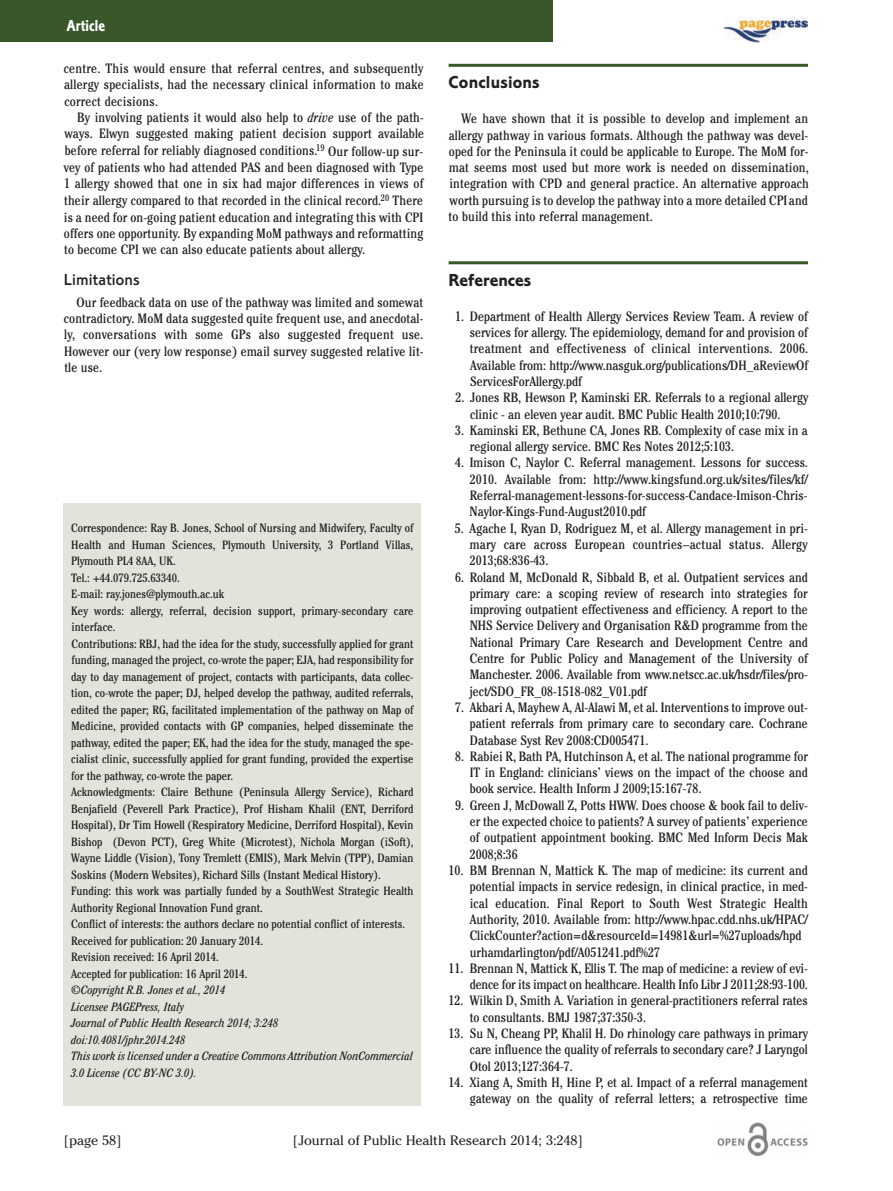
<style>
.page{position:relative;width:893px;height:1191px;background:#fff}
.page>*{position:absolute;margin:0;border:0;box-sizing:border-box;transform-origin:0 0}
.t1{font:18px "Corinthian Bold Plain";letter-spacing:.01em;color:#231f20}
.t2{font:16.5px "Corinthian Medium Plain";letter-spacing:.01em;color:#231f20}
.t3{font:16.5px "Corinthian Bold Condensed Plain";color:#fff}
.t4{font:condensed 13.5px/16.4px "Cheltenham";color:#231f20;text-align:justify}
.t5{font:13.5px "Cheltenham";color:#231f20}
.t6{font:condensed 12px/16.5px "Cheltenham";color:#231f20}
.t7{font:italic condensed 12px/16.5px "Cheltenham";color:#231f20}
.s1{font-style:italic}
</style>
<div class="page">
<div style="left:0;top:0;width:552px;height:41px;background:#395728"></div>
<hr style="left:449px;top:64px;width:359px;height:3px;background:#395728">
<hr style="left:449px;top:261px;width:359px;height:3px;background:#395728">
<img style="left:717px;top:1123px;width:91px;height:33px">
<img style="left:723px;top:17px;width:84px;height:26px">
<div style="left:64px;top:503px;width:357px;height:602px;background:#e2e4db"></div>
<p class="t3" style="left:66px;top:20px;width:40px">Article</p>
<p class="t4" style="left:64px;top:62px;width:361px">centre. This would ensure that referral centres, and subsequently allergy specialists, had the necessary clinical information to make correct decisions.</p>
<p class="t4" style="left:64px;top:110px;width:362px;text-indent:13px">By involving patients it would also help to <span class="s1">drive</span> use of the path&shy;ways. Elwyn suggested making patient decision support available before referral for reliably diagnosed conditions.<sup>19</sup> Our follow-up sur&shy;vey of patients who had attended PAS and been diagnosed with Type 1 allergy showed that one in six had major differences in views of their allergy compared to that recorded in the clinical record.<sup>20</sup> There is a need for on-going patient education and integrating this with CPI offers one opportunity. By expanding MoM pathways and reformatting to become CPI we can also educate patients about allergy.</p>
<p class="t2" style="left:64px;top:274px;width:78px">Limitations</p>
<p class="t4" style="left:64px;top:295px;width:361px;text-indent:13px">Our feedback data on use of the pathway was limited and somewat contradictory. MoM data suggested quite frequent use, and anecdotal&shy;ly, conversations with some GPs also suggested frequent use.<br>However our (very low response) email survey suggested relative lit&shy;tle use.</p>
<p class="t6" style="left:71px;top:521px;width:344px">Correspondence: Ray B. Jones, School of Nursing and Midwifery, Faculty of Health and Human Sciences, Plymouth University, 3 Portland Villas, Plymouth PL4 8AA, UK.<br>Tel.: +44.079.725.63340.<br>E-mail: ray.jones@plymouth.ac.uk<br>Key words: allergy, referral, decision support, primary-secondary care interface.<br>Contributions: RBJ, had the idea for the study, successfully applied for grant funding, managed the project, co-wrote the paper; EJA, had responsibility for day to day management of project, contacts with participants, data collec&shy;tion, co-wrote the paper; DJ, helped develop the pathway, audited referrals, edited the paper; RG, facilitated implementation of the pathway on Map of Medicine, provided contacts with GP companies, helped disseminate the pathway, edited the paper; EK, had the idea for the study, managed the spe&shy;cialist clinic, successfully applied for grant funding, provided the expertise for the pathway, co-wrote the paper.<br>Acknowledgments: Claire Bethune (Peninsula Allergy Service), Richard Benjafield (Peverell Park Practice), Prof Hisham Khalil (ENT, Derriford Hospital), Dr Tim Howell (Respiratory Medicine, Derriford Hospital), Kevin Bishop (Devon PCT), Greg White (Microtest), Nichola Morgan (iSoft), Wayne Liddle (Vision), Tony Tremlett (EMIS), Mark Melvin (TPP), Damian Soskins (Modern Websites), Richard Sills (Instant Medical History).<br>Funding: this work was partially funded by a SouthWest Strategic Health Authority Regional Innovation Fund grant.<br>Conflict of interests: the authors declare no potential conflict of interests.<br>Received for publication: 20 January 2014.<br>Revision received: 16 April 2014.<br>Accepted for publication: 16 April 2014.</p>
<p class="t7" style="left:71px;top:983px;width:344px">©Copyright R.B. Jones et al., 2014<br>Licensee PAGEPress, Italy<br>Journal of Public Health Research 2014; 3:248<br>doi:10.4081/jphr.2014.248<br>This work is licensed under a Creative Commons Attribution NonCommercial 3.0 License (CC BY-NC 3.0).</p>
<h1 class="t1" style="left:449px;top:76px;width:93px">Conclusions</h1>
<p class="t4" style="left:449px;top:112px;width:362px;text-indent:13px">We have shown that it is possible to develop and implement an allergy pathway in various formats. Although the pathway was devel&shy;oped for the Peninsula it could be applicable to Europe. The MoM for&shy;mat seems most used but more work is needed on dissemination, integration with CPD and general practice. An alternative approach worth pursuing is to develop the pathway into a more detailed CPI and to build this into referral management.</p>
<h1 class="t1" style="left:449px;top:273px;width:84px">References</h1>
<p class="t4" style="left:470px;top:309px;width:340px;text-indent:-15px">1. Department of Health Allergy Services Review Team. A review of services for allergy. The epidemiology, demand for and provision of treatment and effectiveness of clinical interventions. 2006.<br>Available from: http://www.nasguk.org/publications/DH_aReviewOf ServicesForAllergy.pdf</p>
<p class="t4" style="left:470px;top:391px;width:340px;text-indent:-15px">2. Jones RB, Hewson P, Kaminski ER. Referrals to a regional allergy clinic - an eleven year audit. BMC Public Health 2010;10:790.</p>
<p class="t4" style="left:470px;top:423px;width:340px;text-indent:-15px">3. Kaminski ER, Bethune CA, Jones RB. Complexity of case mix in a regional allergy service. BMC Res Notes 2012;5:103.</p>
<p class="t4" style="left:470px;top:456px;width:340px;text-indent:-14px">4. Imison C, Naylor C. Referral management. Lessons for success.<br>2010. Available from: http://www.kingsfund.org.uk/sites/files/kf/ Referral-management-lessons-for-success-Candace-Imison-Chris-Naylor-Kings-Fund-August2010.pdf</p>
<p class="t4" style="left:470px;top:521px;width:340px;text-indent:-15px">5. Agache I, Ryan D, Rodriguez M, et al. Allergy management in pri&shy;mary care across European countries–actual status. Allergy 2013;68:836-43.</p>
<p class="t4" style="left:470px;top:570px;width:340px;text-indent:-15px">6. Roland M, McDonald R, Sibbald B, et al. Outpatient services and primary care: a scoping review of research into strategies for improving outpatient effectiveness and efficiency. A report to the NHS Service Delivery and Organisation R&amp;D programme from the National Primary Care Research and Development Centre and Centre for Public Policy and Management of the University of Manchester. 2006. Available from www.netscc.ac.uk/hsdr/files/pro&shy;ject/SDO_FR_08-1518-082_V01.pdf</p>
<p class="t4" style="left:470px;top:700px;width:340px;text-indent:-15px">7. Akbari A, Mayhew A, Al-Alawi M, et al. Interventions to improve out&shy;patient referrals from primary care to secondary care. Cochrane Database Syst Rev 2008:CD005471.</p>
<p class="t4" style="left:470px;top:749px;width:340px;text-indent:-15px">8. Rabiei R, Bath PA, Hutchinson A, et al. The national programme for IT in England: clinicians’ views on the impact of the choose and book service. Health Inform J 2009;15:167-78.</p>
<p class="t4" style="left:470px;top:798px;width:340px;text-indent:-15px">9. Green J, McDowall Z, Potts HWW. Does choose &amp; book fail to deliv&shy;er the expected choice to patients? A survey of patients’ experience of outpatient appointment booking. BMC Med Inform Decis Mak 2008;8:36</p>
<p class="t4" style="left:470px;top:863px;width:340px;text-align:left;text-indent:-21px">10. BM Brennan N, Mattick K. The map of medicine: its current and potential impacts in service redesign, in clinical practice, in med&shy;ical education. Final Report to South West Strategic Health Authority, 2010. Available from: http://www.hpac.cdd.nhs.uk/HPAC/ ClickCounter?action=d&amp;resourceId=14981&amp;url=%27uploads/hpd urhamdarlington/pdf/A051241.pdf%27</p>
<p class="t4" style="left:448px;top:961px;width:361px;text-align:right">11. Brennan N, Mattick K, Ellis T. The map of medicine: a review of evi&shy;dence for its impact on healthcare. Health Info Libr J 2011;28:93-100.</p>
<p class="t4" style="left:470px;top:993px;width:340px;text-indent:-21px">12. Wilkin D, Smith A. Variation in general-practitioners referral rates to consultants. BMJ 1987;37:350-3.</p>
<p class="t4" style="left:470px;top:1026px;width:340px;text-indent:-21px">13. Su N, Cheang PP, Khalil H. Do rhinology care pathways in primary care influence the quality of referrals to secondary care? J Laryngol Otol 2013;127:364-7.</p>
<p class="t4" style="left:449px;top:1075px;width:361px;text-align:right">14. Xiang A, Smith H, Hine P, et al. Impact of a referral management gateway on the quality of referral letters; a retrospective time</p>
<p class="t5" style="left:64px;top:1132px;width:59px">[page 58]</p>
<p class="t5" style="left:293px;top:1132px;width:292px">[Journal of Public Health Research 2014; 3:248]</p>
</div>
